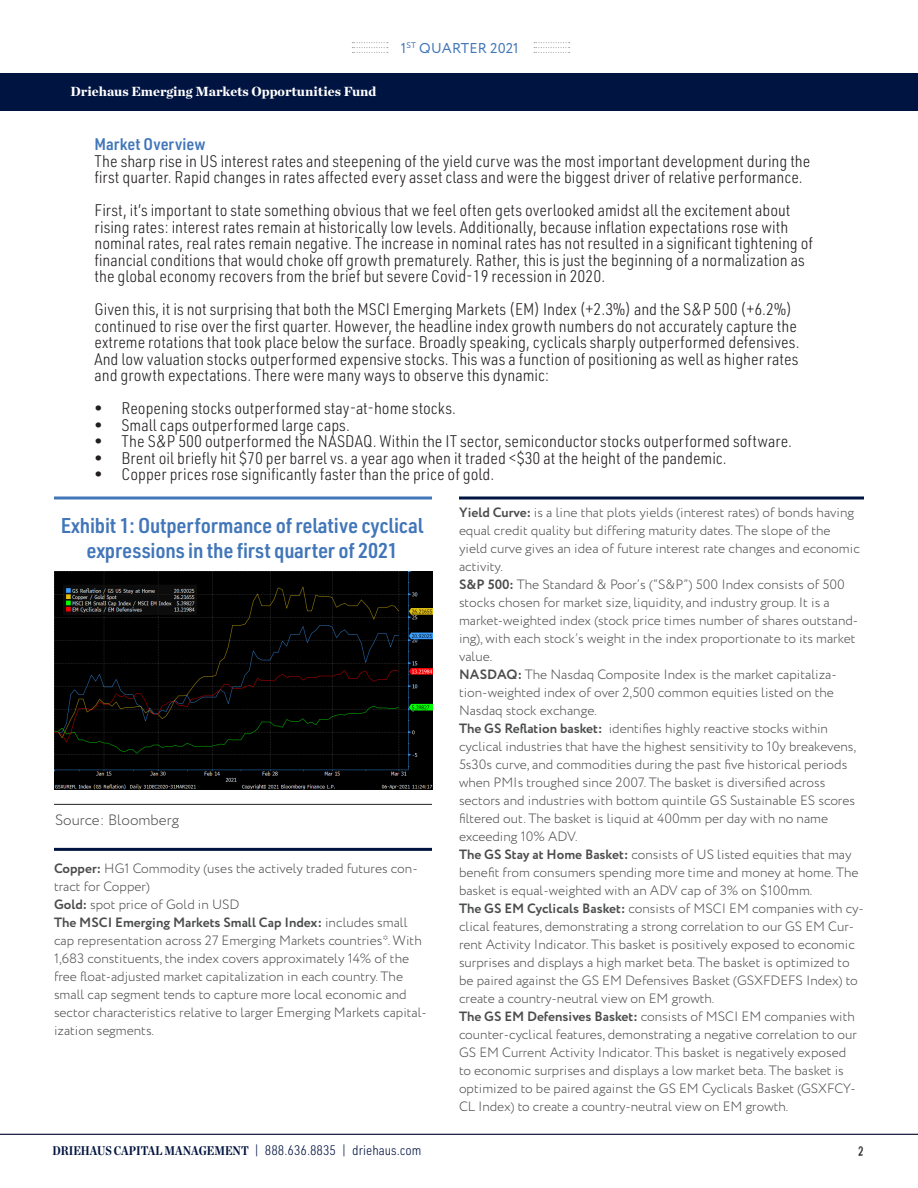
<style>
.page{position:relative;width:918px;height:1188px;background:#fff}
.page>*{position:absolute;margin:0;border:0;box-sizing:border-box;transform-origin:0 0}
.t1{font:600 21px/25.2px "URWDIN Semi Cond";letter-spacing:-.01em;color:#4176b9;text-align:center}
.t2{font:300 16.5px/16.5px "URWDIN Semi Cond";color:#231f20}
.t3{font:600 16.5px "URWDIN Semi Cond";color:#4176b9}
.t4{font:300 15px "Circe";color:#4b4c4d}
.t5{font:14.25px "Circe";letter-spacing:.01em;color:#4176b9}
.t6{font:300 13.5px/18px "Circe";color:#4b4c4d}
.t7{font:300 13.5px "URWDIN Semi Cond";color:#001340}
.t8{font:900 13.5px "Chronicle Deck";color:#fff}
.t9{font:300 12px "URWDIN Semi Cond";color:#231f20}
.s1{font-weight:700}
.s2{font-family:"Chronicle Deck Cond";font-weight:700;font-size:12.75px}
</style>
<div class="page">
<div style="left:0;top:73px;width:918px;height:38px;background:#001441"></div>
<hr style="left:0;top:1134px;width:918px;height:1px;background:#1f2043">
<svg style="left:54px;top:496px;width:378px;height:4px;background:#7098ca"></svg>
<hr style="left:54px;top:804px;width:378px;height:1px;background:#231f20">
<img style="left:54px;top:572px;width:378px;height:218px">
<svg style="left:352px;top:42px;width:36px;height:11px"></svg>
<svg style="left:534px;top:42px;width:36px;height:11px"></svg>
<svg style="left:459px;top:496px;width:405px;height:4px;background:#3f4e70"></svg>
<hr style="left:54px;top:848px;width:378px;height:3px;background:#001441">
<p class="t5" style="left:401px;top:39px;width:119px">1<sup>ST</sup> QUARTER 2021</p>
<p class="t8" style="left:71px;top:80px;width:307px">Driehaus Emerging Markets Opportunities Fund</p>
<p class="t3" style="left:95px;top:133px;width:112px">Market Overview</p>
<p class="t2" style="left:95px;top:152px;width:717px">The sharp rise in US interest rates and steepening of the yield curve was the most important development during the first quarter. Rapid changes in rates affected every asset class and were the biggest driver of relative performance.</p>
<p class="t2" style="left:95px;top:202px;width:720px">First, it’s important to state something obvious that we feel often gets overlooked amidst all the excitement about rising rates: interest rates remain at historically low levels. Additionally, because inflation expectations rose with nominal rates, real rates remain negative. The increase in nominal rates has not resulted in a significant tightening of financial conditions that would choke off growth prematurely. Rather, this is just the beginning of a normalization as the global economy recovers from the brief but severe Covid-19 recession in 2020.</p>
<p class="t2" style="left:95px;top:301px;width:707px">Given this, it is not surprising that both the MSCI Emerging Markets (EM) Index (+2.3%) and the S&amp;P 500 (+6.2%) continued to rise over the first quarter. However, the headline index growth numbers do not accurately capture the extreme rotations that took place below the surface. Broadly speaking, cyclicals sharply outperformed defensives.<br>And low valuation stocks outperformed expensive stocks. This was a function of positioning as well as higher rates and growth expectations. There were many ways to observe this dynamic:</p>
<p class="t2" style="left:95px;top:400px;width:363px">• Reopening stocks outperformed stay-at-home stocks.</p>
<p class="t2" style="left:95px;top:416px;width:257px">• Small caps outperformed large caps.</p>
<p class="t2" style="left:95px;top:433px;width:699px">• The S&amp;P 500 outperformed the NASDAQ. Within the IT sector, semiconductor stocks outperformed software.</p>
<p class="t2" style="left:95px;top:449px;width:634px">• Brent oil briefly hit $70 per barrel vs. a year ago when it traded &lt;$30 at the height of the pandemic.</p>
<p class="t2" style="left:95px;top:466px;width:401px">• Copper prices rose significantly faster than the price of gold.</p>
<p class="t1" style="left:61px;top:512px;width:364px">Exhibit 1: Outperformance of relative cyclical expressions in the first quarter of 2021</p>
<p class="t6" style="left:459px;top:504px;width:402px"><span class="s1">Yield Curve:</span> is a line that plots yields (interest rates) of bonds having equal credit quality but differing maturity dates. The slope of the yield curve gives an idea of future interest rate changes and economic activity.</p>
<p class="t6" style="left:459px;top:576px;width:401px"><span class="s1">S&amp;P 500:</span> The Standard &amp; Poor’s (“S&amp;P”) 500 Index consists of 500 stocks chosen for market size, liquidity, and industry group. It is a market-weighted index (stock price times number of shares outstand&shy;ing), with each stock’s weight in the index proportionate to its market value.</p>
<p class="t6" style="left:459px;top:666px;width:379px"><span class="s1">NASDAQ:</span> The Nasdaq Composite Index is the market capitaliza&shy;tion-weighted index of over 2,500 common equities listed on the<br>Nasdaq stock exchange.</p>
<p class="t6" style="left:459px;top:720px;width:399px"><span class="s1">The GS Reflation basket:</span> identifies highly reactive stocks within cyclical industries that have the highest sensitivity to 10y breakevens, 5s30s curve, and commodities during the past five historical periods when PMIs troughed since 2007. The basket is diversified across sectors and industries with bottom quintile GS Sustainable ES scores filtered out. The basket is liquid at 400mm per day with no name exceeding 10% ADV.</p>
<p class="t6" style="left:459px;top:846px;width:401px"><span class="s1">The GS Stay at Home Basket:</span> consists of US listed equities that may benefit from consumers spending more time and money at home. The basket is equal-weighted with an ADV cap of 3% on $100mm.</p>
<p class="t6" style="left:459px;top:900px;width:406px"><span class="s1">The GS EM Cyclicals Basket:</span> consists of MSCI EM companies with cy&shy;clical features, demonstrating a strong correlation to our GS EM Cur&shy;rent Activity Indicator. This basket is positively exposed to economic surprises and displays a high market beta. The basket is optimized to be paired against the GS EM Defensives Basket (GSXFDEFS Index) to create a country-neutral view on EM growth.</p>
<p class="t6" style="left:459px;top:1008px;width:399px"><span class="s1">The GS EM Defensives Basket:</span> consists of MSCI EM companies with counter-cyclical features, demonstrating a negative correlation to our GS EM Current Activity Indicator. This basket is negatively exposed to economic surprises and displays a low market beta. The basket is optimized to be paired against the GS EM Cyclicals Basket (GSXFCY-CL Index) to create a country-neutral view on EM growth.</p>
<p class="t4" style="left:55px;top:810px;width:125px">Source: Bloomberg</p>
<p class="t6" style="left:54px;top:860px;width:365px"><span class="s1">Copper:</span> HG1 Commodity (uses the actively traded futures con&shy;tract for Copper)</p>
<p class="t6" style="left:54px;top:896px;width:187px"><span class="s1">Gold:</span> spot price of Gold in USD</p>
<p class="t6" style="left:54px;top:914px;width:375px"><span class="s1">The MSCI Emerging Markets Small Cap Index:</span> includes small cap representation across 27 Emerging Markets countries*. With 1,683 constituents, the index covers approximately 14% of the free float-adjusted market capitalization in each country. The small cap segment tends to capture more local economic and sector characteristics relative to larger Emerging Markets capital&shy;ization segments.</p>
<p class="t7" style="left:52px;top:1142px;width:371px"><span class="s2">DRIEHAUS CAPITAL MANAGEMENT</span> | 888.636.8835 | driehaus.com</p>
<p class="t9" style="left:858px;top:1143px;width:7px">2</p>
</div>
